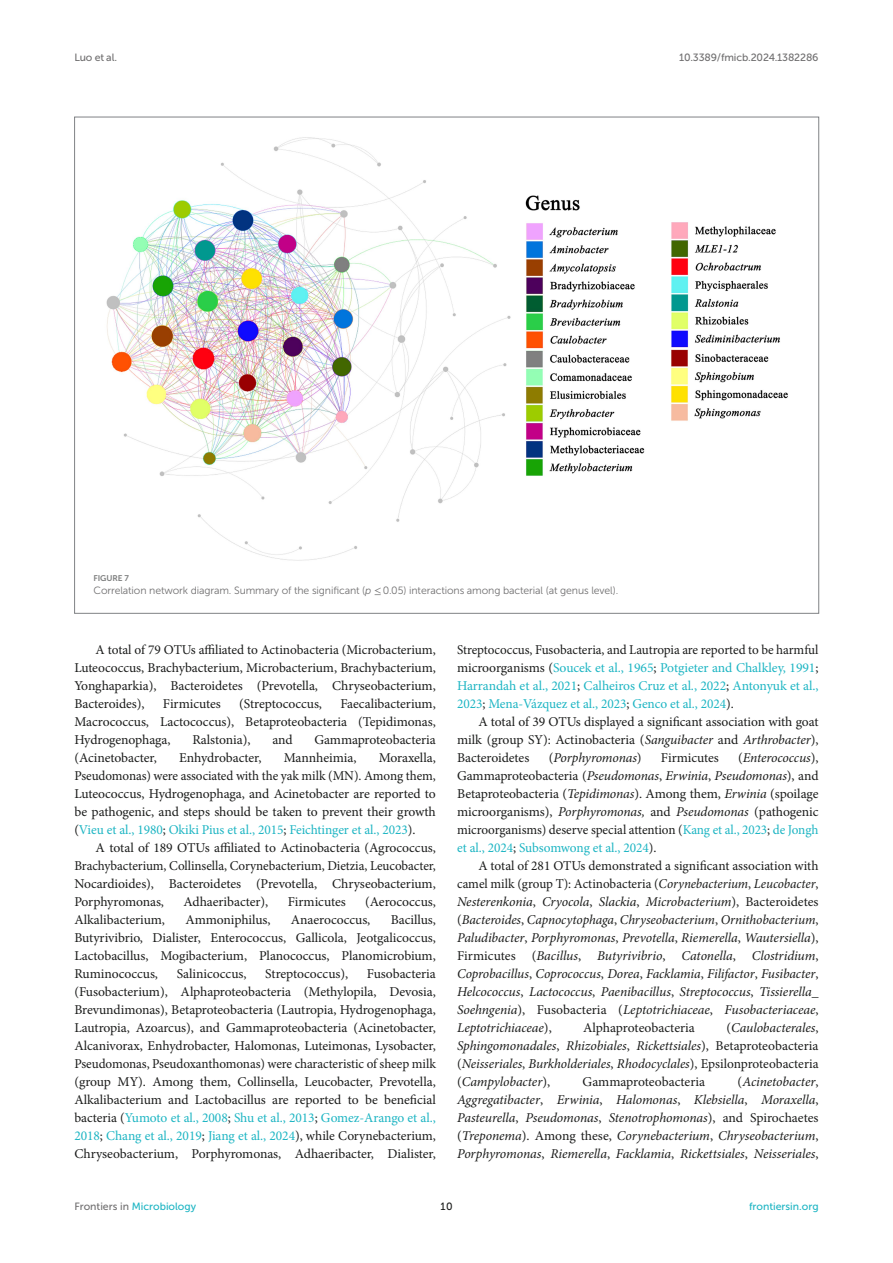
<style>
.page{position:relative;width:893px;height:1263px;background:#fff}
.page>*{position:absolute;margin:0;border:0;box-sizing:border-box;transform-origin:0 0}
.TEXT{font:13.5px/18px "Minion Pro";letter-spacing:-.005em;color:#1b1c1b;text-align:justify}
.TEXT-2{font:italic 13.5px/18px "Minion Pro";letter-spacing:-.005em;color:#1b1c1b;text-align:justify}
.TEXT-3{font:13.5px/18px "Minion Pro";letter-spacing:-.005em;color:#1db5c3;text-align:justify}
.FIG_LEG{font:10.5px "Museo Sans 300";letter-spacing:-.01em;color:#706f70}
.t1{font:10.5px "Museo Sans 500";color:#1db5c3}
.t2{font:10.5px "Museo Sans 500";letter-spacing:-.015em;color:#706f70}
.t3{font:10.5px "Museo Sans 500";color:#1b1c1b}
.FIG_HD{font:8.25px "Museo Sans 700";letter-spacing:-.01em;color:#7e7f7f}
.s1{font-style:italic}
.s2{font-family:"STIX General"}
.s3{color:#1db5c3}
.s4{color:#1b1c1b}
.s5{font-style:normal}
.s6{color:#706f70}
</style>
<div class="page">
<img style="left:106px;top:137px;width:682px;height:424px">
<p class="t2" style="left:74px;top:51px;width:44px">Luo et al.</p>
<p class="t2" style="left:679px;top:51px;width:141px">10.3389/fmicb.2024.1382286</p>
<p class="FIG_HD" style="left:94px;top:573px;width:37px">FIGURE 7</p>
<p class="FIG_LEG" style="left:94px;top:585px;width:526px">Correlation network diagram. Summary of the significant (<span class="s1">p</span> <span class="s2">≤</span> 0.05) interactions among bacterial (at genus level).</p>
<p class="TEXT" style="left:74px;top:641px;width:363px;text-indent:21px">A total of 79 OTUs affiliated to Actinobacteria (Microbacterium, Luteococcus, Brachybacterium, Microbacterium, Brachybacterium, Yonghaparkia), Bacteroidetes (Prevotella, Chryseobacterium, Bacteroides),</p>
<p class="TEXT" style="left:74px;top:695px;width:363px;text-indent:266px">Faecalibacterium, Macrococcus, Lactococcus), Betaproteobacteria (Tepidimonas, Hydrogenophaga,</p>
<p class="TEXT" style="left:163px;top:695px;width:60px">Firmicutes</p>
<p class="TEXT" style="left:239px;top:695px;width:84px">(Streptococcus,</p>
<p class="TEXT" style="left:192px;top:731px;width:60px">Ralstonia),</p>
<p class="TEXT" style="left:272px;top:731px;width:22px">and</p>
<p class="TEXT" style="left:314px;top:731px;width:123px">Gammaproteobacteria</p>
<p class="TEXT" style="left:74px;top:749px;width:363px;text-indent:304px">Moraxella, Pseudomonas) were associated with the yak milk (MN). Among them, Luteococcus, Hydrogenophaga, and Acinetobacter are reported to be pathogenic, and steps should be taken to prevent their growth (<span class="s3">Vieu et al., 1980</span>; <span class="s3">Okiki Pius et al., 2015</span>; <span class="s3">Feichtinger et al., 2023</span>).</p>
<p class="TEXT" style="left:74px;top:839px;width:363px;text-indent:21px">A total of 189 OTUs affiliated to Actinobacteria (Agrococcus, Brachybacterium, Collinsella, Corynebacterium, Dietzia, Leucobacter, Nocardioides), Bacteroidetes (Prevotella, Chryseobacterium, Porphyromonas,</p>
<p class="TEXT" style="left:74px;top:749px;width:84px">(Acinetobacter,</p>
<p class="TEXT" style="left:179px;top:749px;width:84px">Enhydrobacter,</p>
<p class="TEXT" style="left:284px;top:749px;width:74px">Mannheimia,</p>
<p class="TEXT" style="left:184px;top:893px;width:86px">Adhaeribacter),</p>
<p class="TEXT" style="left:288px;top:893px;width:60px">Firmicutes</p>
<p class="TEXT" style="left:365px;top:893px;width:72px">(Aerococcus,</p>
<p class="TEXT" style="left:74px;top:911px;width:92px">Alkalibacterium,</p>
<p class="TEXT" style="left:185px;top:911px;width:87px">Ammoniphilus,</p>
<p class="TEXT" style="left:291px;top:911px;width:81px">Anaerococcus,</p>
<p class="TEXT" style="left:74px;top:911px;width:363px;text-indent:316px">Bacillus, Butyrivibrio, Dialister, Enterococcus, Gallicola, Jeotgalicoccus, Lactobacillus, Mogibacterium, Planococcus, Planomicrobium, Ruminococcus,</p>
<p class="TEXT" style="left:74px;top:965px;width:363px;text-indent:293px">Fusobacteria (Fusobacterium), Alphaproteobacteria (Methylopila, Devosia, Brevundimonas), Betaproteobacteria (Lautropia, Hydrogenophaga, Lautropia, Azoarcus), and Gammaproteobacteria (Acinetobacter, Alcanivorax, Enhydrobacter, Halomonas, Luteimonas, Lysobacter, Pseudomonas, Pseudoxanthomonas) were characteristic of sheep milk (group MY). Among them, Collinsella, Leucobacter, Prevotella, Alkalibacterium and Lactobacillus are reported to be beneficial bacteria (<span class="s3">Yumoto et al., 2008</span>; <span class="s3">Shu et al., 2013</span>; <span class="s3">Gomez-Arango et al., 2018</span>; <span class="s3">Chang et al., 2019</span>; <span class="s3">Jiang et al., 2024</span>), while Corynebacterium, Chryseobacterium, Porphyromonas, Adhaeribacter, Dialister,</p>
<p class="TEXT" style="left:177px;top:965px;width:71px">Salinicoccus,</p>
<p class="TEXT" style="left:265px;top:965px;width:84px">Streptococcus),</p>
<p class="TEXT-3" style="left:457px;top:641px;width:363px"><span class="s4">Streptococcus, Fusobacteria, and Lautropia are reported to be harmful microorganisms (</span>Soucek et al., 1965<span class="s4">;</span> Potgieter and Chalkley, 1991<span class="s4">; </span>Harrandah et al., 2021<span class="s4">;</span> Calheiros Cruz et al., 2022<span class="s4">;</span> Antonyuk et al., 2023<span class="s4">;</span> Mena-Vázquez et al., 2023<span class="s4">;</span> Genco et al., 2024<span class="s4">).</span></p>
<p class="TEXT" style="left:457px;top:713px;width:363px;text-indent:21px">A total of 39 OTUs displayed a significant association with goat milk (group SY): Actinobacteria (<span class="s1">Sanguibacter</span> and <span class="s1">Arthrobacter</span>), Bacteroidetes</p>
<p class="TEXT-2" style="left:549px;top:749px;width:94px"><span class="s5">(</span>Porphyromonas<span class="s5">)</span></p>
<p class="TEXT" style="left:661px;top:749px;width:60px">Firmicutes</p>
<p class="TEXT" style="left:457px;top:749px;width:363px;text-indent:281px">(<span class="s1">Enterococcus</span>), Gammaproteobacteria (<span class="s1">Pseudomonas</span>, <span class="s1">Erwinia</span>, <span class="s1">Pseudomonas</span>), and Betaproteobacteria (<span class="s1">Tepidimonas</span>). Among them, <span class="s1">Erwinia</span> (spoilage microorganisms), <span class="s1">Porphyromonas,</span> and <span class="s1">Pseudomonas</span> (pathogenic microorganisms) deserve special attention (<span class="s3">Kang et al., 2023</span>; <span class="s3">de Jongh et al., 2024</span>; <span class="s3">Subsomwong et al., 2024</span>).</p>
<p class="TEXT-2" style="left:457px;top:857px;width:363px;text-indent:21px"><span class="s5">A total of 281 OTUs demonstrated a significant association with camel milk (group T): Actinobacteria (</span>Corynebacterium<span class="s5">,</span> Leucobacter<span class="s5">, </span>Nesterenkonia<span class="s5">,</span> Cryocola<span class="s5">,</span> Slackia<span class="s5">,</span> Microbacterium<span class="s5">), Bacteroidetes (</span>Bacteroides<span class="s5">,</span> Capnocytophaga<span class="s5">,</span> Chryseobacterium<span class="s5">,</span> Ornithobacterium<span class="s5">, </span>Paludibacter<span class="s5">,</span> Porphyromonas<span class="s5">,</span> Prevotella<span class="s5">,</span> Riemerella<span class="s5">,</span> Wautersiella<span class="s5">), Firmicutes (</span>Bacillus<span class="s5">,</span> Butyrivibrio<span class="s5">,</span> Catonella<span class="s5">,</span> Clostridium<span class="s5">, </span>Coprobacillus<span class="s5">,</span> Coprococcus<span class="s5">,</span> Dorea<span class="s5">,</span> Facklamia<span class="s5">,</span> Filifactor<span class="s5">,</span> Fusibacter<span class="s5">, </span>Helcococcus<span class="s5">,</span> Lactococcus<span class="s5">,</span> Paenibacillus<span class="s5">,</span> Streptococcus<span class="s5">,</span> Tissierella_ Soehngenia<span class="s5">), Fusobacteria (</span>Leptotrichiaceae<span class="s5">,</span> Fusobacteriaceae<span class="s5">, </span>Leptotrichiaceae<span class="s5">),</span></p>
<p class="TEXT-2" style="left:457px;top:1019px;width:363px;text-indent:269px"><span class="s5">(</span>Caulobacterales<span class="s5">, </span>Sphingomonadales<span class="s5">,</span> Rhizobiales<span class="s5">,</span> Rickettsiales<span class="s5">), Betaproteobacteria (</span>Neisseriales<span class="s5">,</span> Burkholderiales<span class="s5">,</span> Rhodocyclales<span class="s5">), Epsilonproteobacteria (</span>Campylobacter<span class="s5">),</span></p>
<p class="TEXT" style="left:583px;top:1019px;width:113px">Alphaproteobacteria</p>
<p class="TEXT-2" style="left:457px;top:1073px;width:363px;text-indent:281px"><span class="s5">(</span>Acinetobacter<span class="s5">, </span>Aggregatibacter<span class="s5">,</span> Erwinia<span class="s5">,</span> Halomonas<span class="s5">,</span> Klebsiella<span class="s5">,</span> Moraxella<span class="s5">, </span>Pasteurella<span class="s5">,</span> Pseudomonas<span class="s5">,</span> Stenotrophomonas<span class="s5">), and Spirochaetes (</span>Treponema<span class="s5">). Among these,</span> Corynebacterium<span class="s5">,</span> Chryseobacterium<span class="s5">, </span>Porphyromonas<span class="s5">,</span> Riemerella<span class="s5">,</span> Facklamia<span class="s5">,</span> Rickettsiales<span class="s5">,</span> Neisseriales<span class="s5">,</span></p>
<p class="TEXT" style="left:583px;top:1073px;width:124px">Gammaproteobacteria</p>
<p class="t1" style="left:74px;top:1200px;width:123px"><span class="s6">Frontiers in</span> Microbiology</p>
<p class="t3" style="left:440px;top:1200px;width:14px">10</p>
<p class="t1" style="left:749px;top:1200px;width:71px">frontiersin.org</p>
</div>
